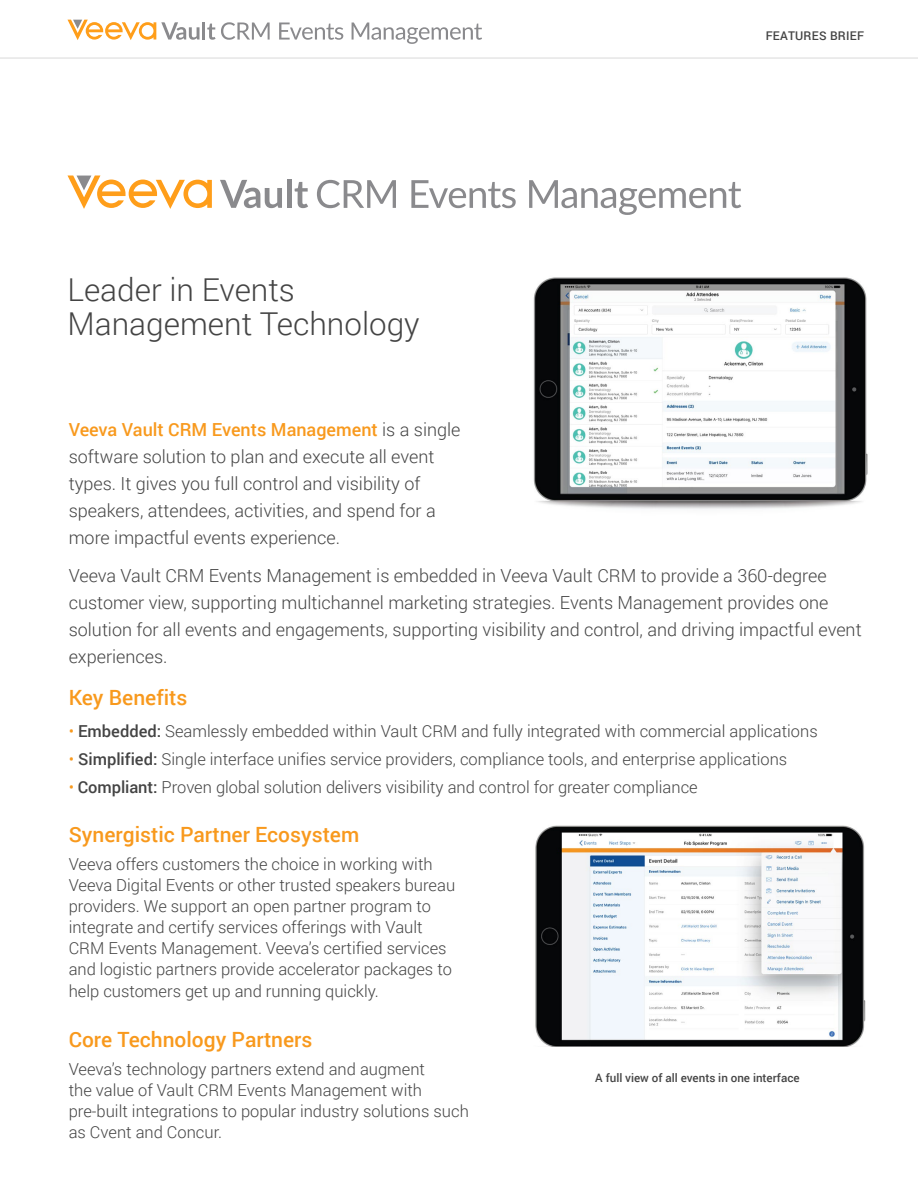
<style>
.page{position:relative;width:918px;height:1188px;background:#fff}
.page>*{position:absolute;margin:0;border:0;box-sizing:border-box;transform-origin:0 0}
.t1{font:300 31.5px/34.5px "Roboto";color:#444}
.t2{font:500 21px "Roboto";color:#f8991d}
.t3{font:300 18px/27px "Roboto";color:#444}
.t4{font:300 16.5px/21px "Roboto";color:#444}
.t5{font:500 12px "Roboto";letter-spacing:.02em;color:#444}
.t6{font:500 11.7px "Roboto";color:#444}
.s1{font-weight:500;color:#f8991d}
.s2{color:#f8991d}
.s3{font-weight:500}
</style>
<div class="page">
<hr style="left:0;top:58px;width:918px;height:1px;background:#d9d9d9">
<img style="left:535px;top:825px;width:331px;height:222px">
<img style="left:533px;top:277px;width:335px;height:232px">
<svg style="left:317px;top:180px;width:79px;height:28px"></svg>
<svg style="left:411px;top:180px;width:105px;height:28px"></svg>
<svg style="left:529px;top:180px;width:212px;height:35px"></svg>
<svg style="left:220px;top:180px;width:62px;height:28px"></svg>
<div style="left:287px;top:179px;width:5px;height:29px;background:#8a8a8d"></div>
<svg style="left:295px;top:182px;width:13px;height:26px"></svg>
<svg style="left:68px;top:176px;width:144px;height:33px"></svg>
<svg style="left:279px;top:23px;width:64px;height:17px"></svg>
<svg style="left:352px;top:23px;width:130px;height:21px"></svg>
<hr style="left:202px;top:22px;width:3px;height:18px;background:#8a8a8d">
<svg style="left:207px;top:22px;width:63px;height:18px"></svg>
<svg style="left:68px;top:20px;width:132px;height:20px"></svg>
<h1 class="t1" style="left:68px;top:271px;width:354px">Leader in Events<br>Management Technology</h1>
<p class="t5" style="left:766px;top:27px;width:100px">FEATURES BRIEF</p>
<p class="t3" style="left:69px;top:415px;width:393px"><span class="s1">Veeva Vault CRM Events Management</span> is a single software solution to plan and execute all event types. It gives you full control and visibility of speakers, attendees, activities, and spend for a more impactful events experience.</p>
<p class="t3" style="left:69px;top:561px;width:794px">Veeva Vault CRM Events Management is embedded in Veeva Vault CRM to provide a 360-degree customer view, supporting multichannel marketing strategies. Events Management provides one solution for all events and engagements, supporting visibility and control, and driving impactful event experiences.</p>
<p class="t2" style="left:69px;top:683px;width:120px">Key Benefits</p>
<p class="t4" style="left:69px;top:720px;width:751px"><span class="s2">•</span> <span class="s3">Embedded:</span> Seamlessly embedded within Vault CRM and fully integrated with commercial applications</p>
<p class="t4" style="left:69px;top:748px;width:720px"><span class="s2">•</span> <span class="s3">Simplified:</span> Single interface unifies service providers, compliance tools, and enterprise applications</p>
<p class="t4" style="left:69px;top:776px;width:631px"><span class="s2">•</span> <span class="s3">Compliant:</span> Proven global solution delivers visibility and control for greater compliance</p>
<p class="t2" style="left:69px;top:820px;width:292px">Synergistic Partner Ecosystem</p>
<p class="t4" style="left:69px;top:853px;width:388px">Veeva offers customers the choice in working with Veeva Digital Events or other trusted speakers bureau providers. We support an open partner program to integrate and certify services offerings with Vault CRM Events Management. Veeva’s certified services and logistic partners provide accelerator packages to</p>
<p class="t4" style="left:69px;top:980px;width:312px">help customers get up and running quickly.</p>
<p class="t2" style="left:69px;top:1025px;width:245px">Core Technology Partners</p>
<p class="t4" style="left:69px;top:1058px;width:402px">Veeva’s technology partners extend and augment<br>the value of Vault CRM Events Management with pre-built integrations to popular industry solutions such as Cvent and Concur.</p>
<p class="t6" style="left:595px;top:1070px;width:206px">A full view of all events in one interface</p>
</div>
